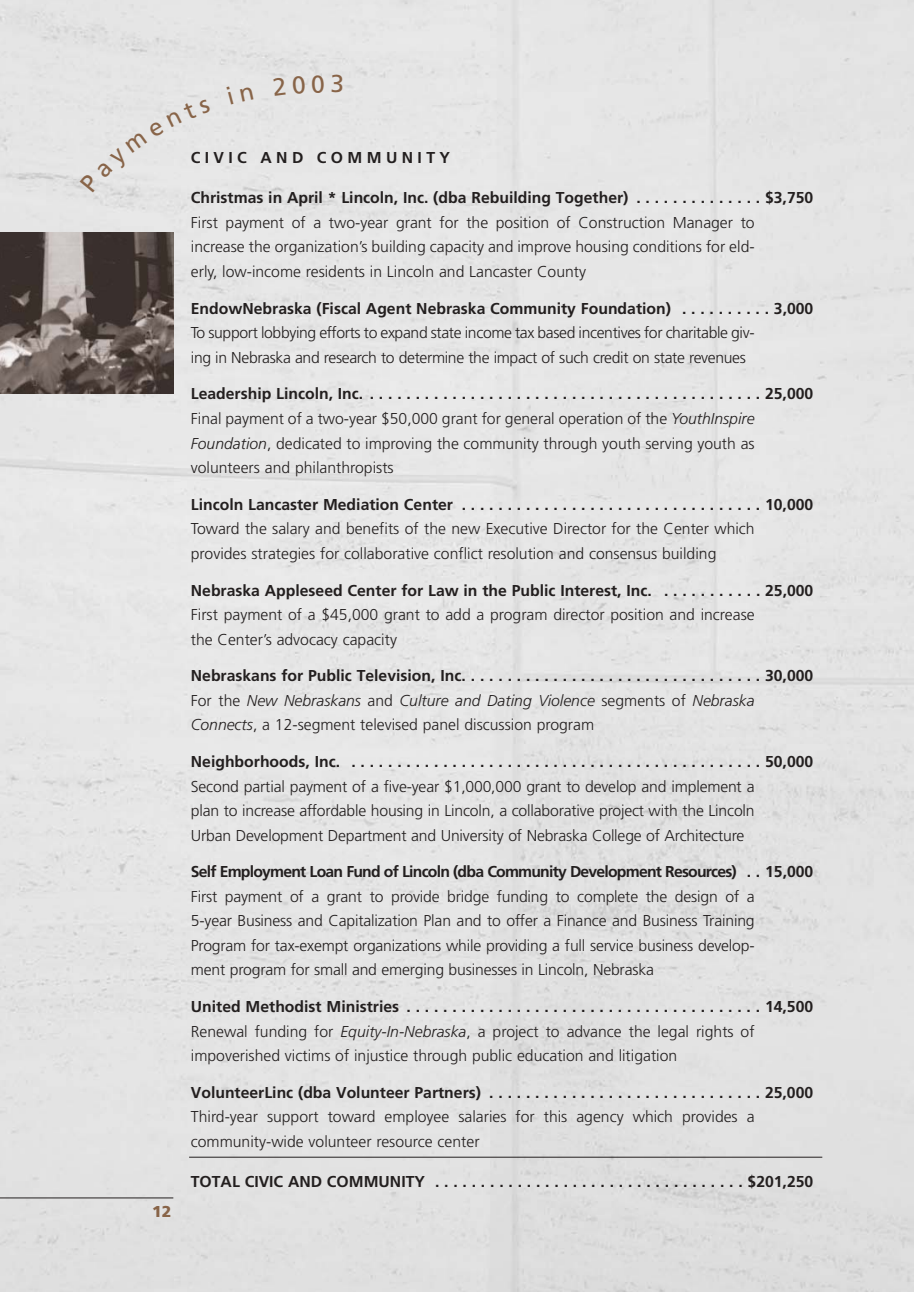
<style>
.page{position:relative;width:914px;height:1292px;background:#fff}
.page>*{position:absolute;margin:0;border:0;box-sizing:border-box;transform-origin:0 0}
.t1{font:24.5px "Frutiger";color:#886448}
.t2{font:300 15.75px/24.5px "Frutiger";color:#231f1f}
.t3{font:700 15.75px/24.5px "Frutiger";color:#231f1f}
.t4{font:300 15.75px/24.5px "Frutiger";letter-spacing:-.02em;color:#231f1f}
.t5{font:700 15.75px "Frutiger";letter-spacing:-.05em;color:#231f1f}
.t6{font:700 15.75px "Frutiger";letter-spacing:.28em;color:#231f1f}
.t7{font:900 15.75px "Frutiger";color:#886448}
.s1{font-weight:700}
.s2{font-style:italic}
.s3{font-weight:300}
.s4{font-weight:300;font-style:italic}
</style>
<div class="page">
<div style="left:0;top:0;width:914px;height:1291px;background:#e4e4e4"></div>
<img style="left:0;top:232px;width:173px;height:162px">
<hr style="left:0;top:1197px;width:173px;height:1px;background:#231f1f">
<hr style="left:189px;top:1156px;width:633px;height:1px;background:#231f1f">
<div style="left:80px;top:99px;width:131px;height:93px;background:#e6e6e6"></div>
<svg style="left:227px;top:87px;width:7px;height:18px"></svg>
<svg style="left:240px;top:87px;width:14px;height:15px"></svg>
<svg style="left:273px;top:77px;width:12px;height:19px"></svg>
<svg style="left:292px;top:76px;width:13px;height:18px"></svg>
<svg style="left:312px;top:75px;width:12px;height:18px"></svg>
<h1 class="t1" style="left:330px;top:74px;width:15px">3</h1>
<p class="t7" style="left:152px;top:1204px;width:21px">12</p>
<p class="t6" style="left:191px;top:151px;width:261px">CIVIC AND COMMUNITY</p>
<p class="t3" style="left:191px;top:187px;width:624px">Christmas in April * Lincoln, Inc. (dba Rebuilding Together) . . . . . . . . . . . . . . $3,750</p>
<p class="t2" style="left:191px;top:211px;width:565px;text-align:justify">First payment of a two-year grant for the position of Construction Manager to increase the organization’s building capacity and improve housing conditions for eld&shy;erly, low-income residents in Lincoln and Lancaster County</p>
<p class="t3" style="left:191px;top:297px;width:624px">EndowNebraska (Fiscal Agent Nebraska Community Foundation) . . . . . . . . . . 3,000</p>
<p class="t4" style="left:191px;top:322px;width:565px">To support lobbying efforts to expand state income tax based incentives for charitable giv&shy;ing in Nebraska and research to determine the impact of such credit on state revenues</p>
<p class="t2" style="left:191px;top:383px;width:624px"><span class="s1">Leadership Lincoln, Inc. . . . . . . . . . . . . . . . . . . . . . . . . . . . . . . . . . . . . . . . . . . . 25,000<br></span>Final payment of a two-year $50,000 grant for general operation of the <span class="s2">YouthInspire Foundation</span>, dedicated to improving the community through youth serving youth as volunteers and philanthropists</p>
<p class="t3" style="left:191px;top:493px;width:624px">Lincoln Lancaster Mediation Center . . . . . . . . . . . . . . . . . . . . . . . . . . . . . . . . . 10,000</p>
<p class="t2" style="left:191px;top:518px;width:565px">Toward the salary and benefits of the new Executive Director for the Center which provides strategies for collaborative conflict resolution and consensus building</p>
<p class="t3" style="left:191px;top:579px;width:624px">Nebraska Appleseed Center for Law in the Public Interest, Inc. . . . . . . . . . . . 25,000</p>
<p class="t2" style="left:191px;top:603px;width:565px">First payment of a $45,000 grant to add a program director position and increase the Center’s advocacy capacity</p>
<p class="t3" style="left:191px;top:665px;width:624px">Nebraskans for Public Television, Inc. . . . . . . . . . . . . . . . . . . . . . . . . . . . . . . . . 30,000<br><span class="s3">For the</span> <span class="s4">New Nebraskans</span> <span class="s3">and</span> <span class="s4">Culture and Dating Violence</span> <span class="s3">segments of</span> <span class="s4">Nebraska<br>Connects</span><span class="s3">, a 12-segment televised panel discussion program</span></p>
<p class="t3" style="left:191px;top:750px;width:624px">Neighborhoods, Inc. . . . . . . . . . . . . . . . . . . . . . . . . . . . . . . . . . . . . . . . . . . . . . 50,000</p>
<p class="t2" style="left:191px;top:775px;width:565px;text-align:justify">Second partial payment of a five-year $1,000,000 grant to develop and implement a plan to increase affordable housing in Lincoln, a collaborative project with the Lincoln Urban Development Department and University of Nebraska College of Architecture</p>
<p class="t5" style="left:191px;top:865px;width:624px">Self Employment Loan Fund of Lincoln (dba Community Development Resources) . . 15,000</p>
<p class="t2" style="left:191px;top:885px;width:565px;text-align:justify">First payment of a grant to provide bridge funding to complete the design of a 5-year Business and Capitalization Plan and to offer a Finance and Business Training Program for tax-exempt organizations while providing a full service business develop&shy;ment program for small and emerging businesses in Lincoln, Nebraska</p>
<p class="t2" style="left:191px;top:995px;width:624px"><span class="s1">United Methodist Ministries . . . . . . . . . . . . . . . . . . . . . . . . . . . . . . . . . . . . . . . 14,500<br></span>Renewal funding for <span class="s2">Equity-In-Nebraska</span>, a project to advance the legal rights of impoverished victims of injustice through public education and litigation</p>
<p class="t3" style="left:191px;top:1081px;width:624px">VolunteerLinc (dba Volunteer Partners) . . . . . . . . . . . . . . . . . . . . . . . . . . . . . . 25,000</p>
<p class="t2" style="left:191px;top:1106px;width:565px">Third-year support toward employee salaries for this agency which provides a community-wide volunteer resource center</p>
<p class="t3" style="left:191px;top:1170px;width:624px">TOTAL CIVIC AND COMMUNITY . . . . . . . . . . . . . . . . . . . . . . . . . . . . . . . . . . $201,250</p>
</div>
